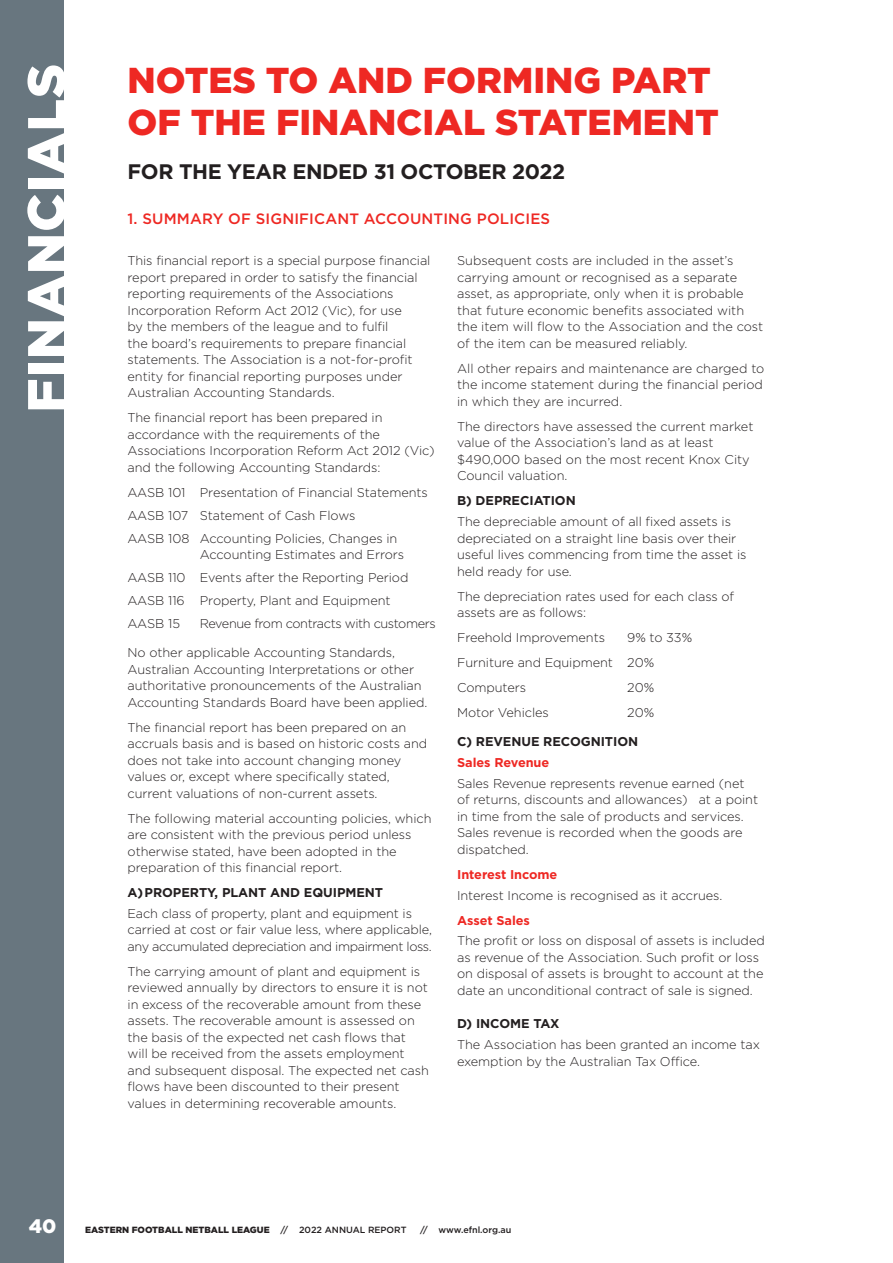
<style>
.page{position:relative;width:893px;height:1263px;background:#fff}
.page>*{position:absolute;margin:0;border:0;box-sizing:border-box;transform-origin:0 0}
.t1{font:900 52.5px "Gotham";letter-spacing:.02em;color:#fff}
.t2{font:900 36px/42px "Gotham";color:#ee2823}
.t3{font:700 21px "Gotham";letter-spacing:-.02em;color:#231f20}
.t4{font:900 19.5px "Gotham";color:#fff}
.t5{font:500 15px "Gotham";letter-spacing:.01em;color:#ee2823}
.t6{font:300 12.75px/16.5px "Gotham";letter-spacing:-.005em;color:#231f20}
.t7{font:700 12.75px "Gotham";letter-spacing:-.005em;color:#231f20}
.t8{font:700 12.75px "Gotham";letter-spacing:-.005em;color:#ee2823}
.t9{font:300 12.75px "Gotham";letter-spacing:-.03em;color:#231f20}
.t10{font:900 9px "Gotham";color:#231f20}
.t11{font:500 9px "Gotham";color:#231f20}
.s1{font-weight:500}
</style>
<div class="page">
<div style="left:0;top:0;width:64px;height:1263px;background:#68767f"></div>
<h1 class="t1" style="left:10px;top:413px;width:350px;rotate:-90deg">FINANCIALS</h1>
<h2 class="t2" style="left:128px;top:58px;width:593px">NOTES TO AND FORMING PART<br>OF THE FINANCIAL STATEMENT</h2>
<h3 class="t3" style="left:128px;top:158px;width:439px">FOR THE YEAR ENDED 31 OCTOBER 2022</h3>
<p class="t5" style="left:128px;top:209px;width:424px">1. SUMMARY OF SIGNIFICANT ACCOUNTING POLICIES</p>
<p class="t6" style="left:128px;top:252px;width:304px">This financial report is a special purpose financial report prepared in order to satisfy the financial reporting requirements of the Associations Incorporation Reform Act 2012 (Vic), for use<br>by the members of the league and to fulfil<br>the board’s requirements to prepare financial statements. The Association is a not-for-profit entity for financial reporting purposes under Australian Accounting Standards.</p>
<p class="t6" style="left:128px;top:409px;width:309px">The financial report has been prepared in accordance with the requirements of the Associations Incorporation Reform Act 2012 (Vic) and the following Accounting Standards:</p>
<p class="t6" style="left:128px;top:481px;width:302px;line-height:22.8px">AASB 101 Presentation of Financial Statements<br>AASB 107 Statement of Cash Flows<br>AASB 108 Accounting Policies, Changes in</p>
<p class="t6" style="left:128px;top:543px;width:282px;line-height:22.8px;text-indent:72px">Accounting Estimates and Errors<br>AASB 110 Events after the Reporting Period<br>AASB 116 Property, Plant and Equipment<br>AASB 15</p>
<p class="t6" style="left:457px;top:252px;width:308px">Subsequent costs are included in the asset’s carrying amount or recognised as a separate asset, as appropriate, only when it is probable that future economic benefits associated with the item will flow to the Association and the cost of the item can be measured reliably.</p>
<p class="t6" style="left:457px;top:360px;width:309px;text-align:justify">All other repairs and maintenance are charged to the income statement during the financial period in which they are incurred.</p>
<p class="t6" style="left:457px;top:418px;width:298px">The directors have assessed the current market value of the Association’s land as at least $490,000 based on the most recent Knox City Council valuation.</p>
<p class="t7" style="left:457px;top:492px;width:120px">B) DEPRECIATION</p>
<p class="t6" style="left:457px;top:513px;width:291px">The depreciable amount of all fixed assets is depreciated on a straight line basis over their useful lives commencing from time the asset is held ready for use.</p>
<p class="t6" style="left:457px;top:587px;width:279px">The depreciation rates used for each class of assets are as follows:</p>
<p class="t6" style="left:457px;top:629px;width:149px">Freehold Improvements</p>
<p class="t9" style="left:200px;top:615px;width:238px">Revenue from contracts with customers</p>
<p class="t6" style="left:128px;top:644px;width:301px">No other applicable Accounting Standards, Australian Accounting Interpretations or other authoritative pronouncements of the Australian Accounting Standards Board have been applied.</p>
<p class="t6" style="left:128px;top:718px;width:301px">The financial report has been prepared on an accruals basis and is based on historic costs and does not take into account changing money values or, except where specifically stated, current valuations of non-current assets.</p>
<p class="t6" style="left:128px;top:809px;width:305px">The following material accounting policies, which are consistent with the previous period unless otherwise stated, have been adopted in the preparation of this financial report.</p>
<p class="t7" style="left:128px;top:884px;width:257px">A)PROPERTY, PLANT AND EQUIPMENT</p>
<p class="t6" style="left:128px;top:905px;width:306px">Each class of property, plant and equipment is carried at cost or fair value less, where applicable, any accumulated depreciation and impairment loss.</p>
<p class="t6" style="left:128px;top:963px;width:303px">The carrying amount of plant and equipment is reviewed annually by directors to ensure it is not in excess of the recoverable amount from these assets. The recoverable amount is assessed on the basis of the expected net cash flows that will be received from the assets employment and subsequent disposal. The expected net cash flows have been discounted to their present values in determining recoverable amounts.</p>
<p class="t6" style="left:457px;top:625px;width:237px;line-height:25px;text-indent:170px">9% to 33%<br>Furniture and Equipment 20%<br>Computers</p>
<p class="t6" style="left:627px;top:679px;width:28px">20%</p>
<p class="t6" style="left:457px;top:704px;width:93px">Motor Vehicles</p>
<p class="t6" style="left:627px;top:704px;width:28px">20%</p>
<p class="t7" style="left:457px;top:733px;width:183px">C) REVENUE RECOGNITION</p>
<p class="t8" style="left:457px;top:754px;width:94px">Sales Revenue</p>
<p class="t6" style="left:457px;top:775px;width:303px">Sales Revenue represents revenue earned (net of returns, discounts and allowances) at a point in time from the sale of products and services.<br>Sales revenue is recorded when the goods are dispatched.</p>
<p class="t8" style="left:457px;top:866px;width:102px">Interest Income</p>
<p class="t6" style="left:457px;top:886px;width:267px">Interest Income is recognised as it accrues.</p>
<p class="t8" style="left:457px;top:912px;width:74px">Asset Sales</p>
<p class="t6" style="left:457px;top:932px;width:309px">The profit or loss on disposal of assets is included as revenue of the Association. Such profit or loss on disposal of assets is brought to account at the date an unconditional contract of sale is signed.</p>
<p class="t7" style="left:457px;top:1015px;width:104px">D) INCOME TAX</p>
<p class="t6" style="left:457px;top:1036px;width:304px">The Association has been granted an income tax exemption by the Australian Tax Office.</p>
<h3 class="t4" style="left:29px;top:1212px;width:29px">40</h3>
<p class="t10" style="left:85px;top:1224px;width:323px">EASTERN FOOTBALL NETBALL LEAGUE <span class="s1">// 2022 ANNUAL REPORT</span></p>
<p class="t11" style="left:420px;top:1224px;width:93px">// www.efnl.org.au</p>
</div>
